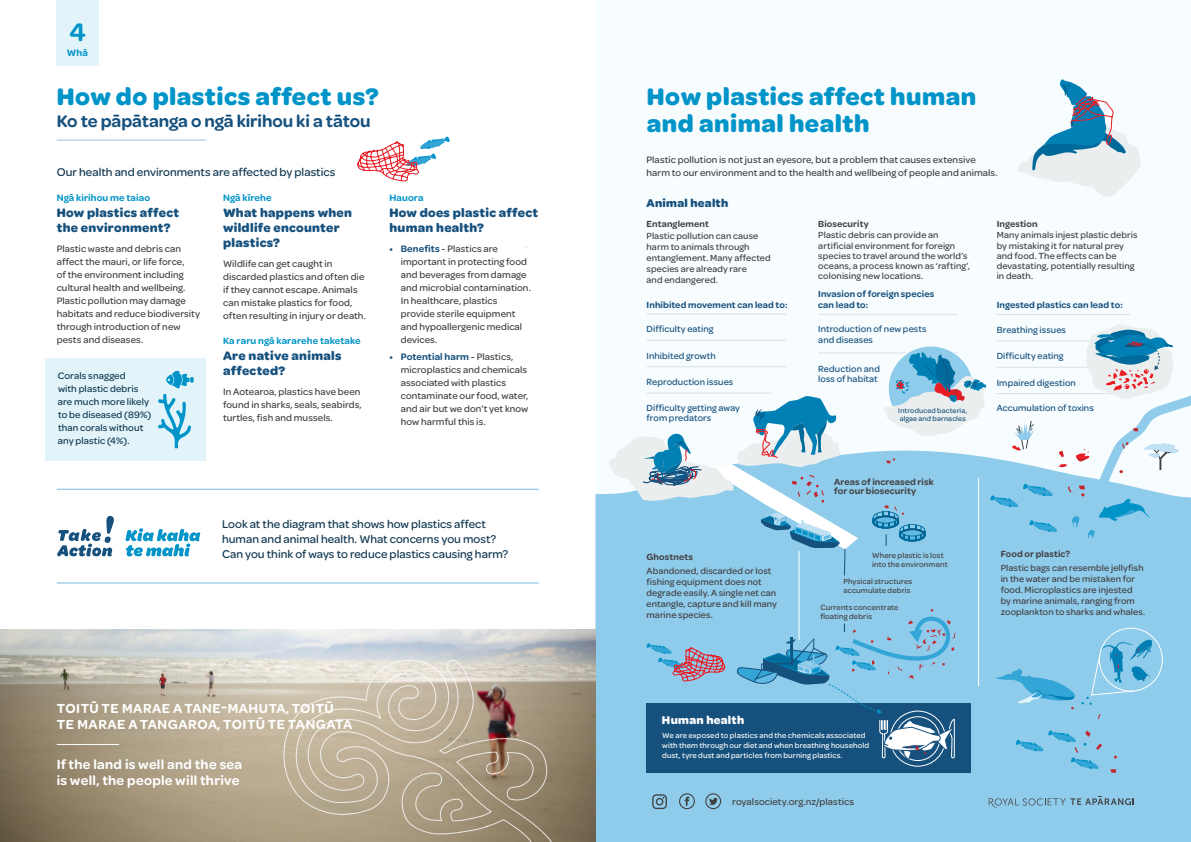
<style>
.page{position:relative;width:1191px;height:842px;background:#fff}
.page>*{position:absolute;margin:0;border:0;box-sizing:border-box;transform-origin:0 0}
.t1{font:600 27px "Omnes";color:#0094c8}
.t2{font:700 25.5px/27px "Omnes";letter-spacing:.02em;color:#0094c8}
.t3{font:600 18px "Omnes";letter-spacing:-.005em;color:#16517e}
.t4{font:600 14px/16px "Omnes";letter-spacing:.04em;color:#fff}
.t5{font:600 14px/16px "Omnes";letter-spacing:.02em;color:#fff}
.t6{font:700 13px/14.5px "Omnes";letter-spacing:.02em;color:#16517e}
.t7{font:500 12px/15px "Omnes";color:#113852}
.t8{font:700 12px "Omnes";letter-spacing:.025em;color:#16517e}
.t9{font:700 12px "Omnes";letter-spacing:.025em;color:#fff}
.t10{font:500 10px/13px "Omnes";letter-spacing:.01em;color:#414042}
.t11{font:500 10px/13px "Omnes";letter-spacing:.01em;color:#113852}
.t12{font:600 10px "Omnes";letter-spacing:.01em;color:#0094c8}
.t13{font:500 9.5px/11px "Omnes";letter-spacing:.01em;color:#414042}
.t14{font:500 9.5px/10.3px "Omnes";letter-spacing:.01em;color:#16517e}
.t15{font:600 9.5px/9px "Omnes";letter-spacing:.015em;color:#414042}
.t16{font:600 9.5px/10.3px "Omnes";letter-spacing:.015em;color:#16517e}
.t17{font:500 8px/10px "Omnes";letter-spacing:.02em;color:#fff}
.t18{font:500 8px/9px "Omnes";letter-spacing:.015em;color:#414042}
.t19{font:500 7.4px "Omnes";letter-spacing:.02em;color:#16517e}
.s1{font-weight:600;color:#16517e}
</style>
<div class="page">
<div style="left:595px;top:0;width:596px;height:842px;background:#f7fcfe"></div>
<div style="left:595px;top:451px;width:596px;height:391px;background:#8fcbea"></div>
<hr style="left:57px;top:140px;width:149px;height:1px;background:#98c4e2">
<div style="left:57px;top:0;width:42px;height:66px;background:#e2f4f9"></div>
<hr style="left:57px;top:583px;width:482px;height:1px;background:#79bdde">
<svg style="left:57px;top:516px;width:57px;height:40px"></svg>
<hr style="left:57px;top:489px;width:482px;height:1px;background:#79bdde">
<svg style="left:125px;top:528px;width:75px;height:28px"></svg>
<img style="left:0;top:630px;width:595px;height:212px">
<hr style="left:57px;top:744px;width:62px;height:1px;background:#fff">
<svg style="left:276px;top:659px;width:282px;height:183px;background:#b7aa95"></svg>
<div style="left:45px;top:358px;width:161px;height:103px;background:#e2f4f9"></div>
<svg style="left:988px;top:796px;width:145px;height:12px;background:#82b4ce"></svg>
<svg style="left:652px;top:794px;width:15px;height:15px"></svg>
<div style="left:679px;top:793px;width:16px;height:16px;border:1px solid #414042;border-radius:50%"></div>
<svg style="left:684px;top:797px;width:5px;height:9px"></svg>
<div style="left:705px;top:793px;width:16px;height:16px;border:1px solid #414042;border-radius:50%"></div>
<svg style="left:709px;top:798px;width:9px;height:7px"></svg>
<svg style="left:1110px;top:769px;width:6px;height:4px"></svg>
<svg style="left:994px;top:668px;width:81px;height:41px;background:#74bfe3"></svg>
<svg style="left:1097px;top:714px;width:3px;height:5px"></svg>
<svg style="left:1015px;top:730px;width:87px;height:39px;background:#80c2e4"></svg>
<svg style="left:1081px;top:631px;width:71px;height:74px;background:#81c3e3"></svg>
<div style="left:1099px;top:628px;width:63px;height:63px;border:1px solid #fff;border-radius:50%"></div>
<hr style="left:646px;top:340px;width:140px;height:1px;background:#dbe2e4">
<hr style="left:646px;top:366px;width:140px;height:1px;background:#dbe2e4">
<hr style="left:646px;top:393px;width:125px;height:1px;background:#dbe2e4">
<hr style="left:646px;top:314px;width:140px;height:1px;background:#dbe2e4">
<hr style="left:996px;top:314px;width:134px;height:1px;background:#dbe2e4">
<hr style="left:818px;top:353px;width:140px;height:1px;background:#dbe2e4">
<hr style="left:818px;top:314px;width:140px;height:1px;background:#dbe2e4">
<hr style="left:799px;top:551px;width:1px;height:89px;background:#fff">
<hr style="left:978px;top:478px;width:1px;height:208px;background:#fff">
<svg style="left:872px;top:324px;width:319px;height:222px"></svg>
<svg style="left:1018px;top:79px;width:123px;height:118px"></svg>
<div style="left:646px;top:703px;width:325px;height:69px;background:#16517e"></div>
<svg style="left:890px;top:711px;width:55px;height:55px"></svg>
<svg style="left:737px;top:609px;width:219px;height:151px"></svg>
<svg style="left:646px;top:643px;width:81px;height:40px;background:#97a8c5"></svg>
<svg style="left:608px;top:396px;width:250px;height:180px"></svg>
<svg style="left:158px;top:370px;width:36px;height:78px"></svg>
<svg style="left:357px;top:136px;width:93px;height:46px"></svg>
<h1 class="t1" style="left:70px;top:13px;width:18px">4</h1>
<p class="t12" style="left:67px;top:46px;width:23px">Whā</p>
<h2 class="t2" style="left:57px;top:81px;width:324px">How do plastics affect us?</h2>
<h3 class="t3" style="left:57px;top:109px;width:315px">Ko te pāpātanga o ngā kirihou ki a tātou</h3>
<p class="t7" style="left:57px;top:163px;width:280px">Our health and environments are affected by plastics</p>
<p class="t12" style="left:57px;top:190px;width:95px">Ngā kirihou me taiao</p>
<h3 class="t6" style="left:57px;top:205px;width:124px">How plastics affect the environment?</h3>
<p class="t10" style="left:57px;top:241px;width:145px">Plastic waste and debris can affect the mauri, or life force,<br>of the environment including cultural health and wellbeing.<br>Plastic pollution may damage habitats and reduce biodiversity through introduction of new pests and diseases.</p>
<p class="t11" style="left:58px;top:369px;width:95px">Corals snagged<br>with plastic debris are much more likely to be diseased (89%) than corals without any plastic (4%).</p>
<p class="t12" style="left:223px;top:190px;width:50px">Ngā kīrehe</p>
<h3 class="t6" style="left:223px;top:205px;width:130px">What happens when wildlife encounter plastics?</h3>
<p class="t10" style="left:223px;top:256px;width:144px">Wildlife can get caught in discarded plastics and often die if they cannot escape. Animals can mistake plastics for food, often resulting in injury or death.</p>
<p class="t12" style="left:223px;top:333px;width:139px">Ka raru ngā kararehe taketake</p>
<h3 class="t6" style="left:223px;top:348px;width:120px">Are native animals affected?</h3>
<p class="t10" style="left:223px;top:384px;width:140px">In Aotearoa, plastics have been found in sharks, seals, seabirds, turtles, fish and mussels.</p>
<p class="t12" style="left:389px;top:190px;width:36px">Hauora</p>
<h3 class="t6" style="left:389px;top:205px;width:150px">How does plastic affect human health?</h3>
<p class="t10" style="left:401px;top:241px;width:132px;text-indent:-11px"><span class="s1">• Benefits</span> - Plastics are important in protecting food and beverages from damage and microbial contamination.<br>In healthcare, plastics provide sterile equipment and hypoallergenic medical devices.</p>
<p class="t10" style="left:401px;top:350px;width:129px;text-indent:-11px"><span class="s1">• Potential harm</span> - Plastics, microplastics and chemicals associated with plastics contaminate our food, water, and air but we don’t yet know how harmful this is.</p>
<p class="t7" style="left:222px;top:516px;width:288px">Look at the diagram that shows how plastics affect human and animal health. What concerns you most?<br>Can you think of ways to reduce plastics causing harm?</p>
<h3 class="t4" style="left:57px;top:699px;width:297px">TOITŪ TE MARAE A TANE-MAHUTA, TOITŪ<br>TE MARAE A TANGAROA, TOITŪ TE TANGATA</h3>
<h3 class="t5" style="left:57px;top:756px;width:187px">If the land is well and the sea is well, the people will thrive</h3>
<h2 class="t2" style="left:647px;top:81px;width:331px">How plastics affect human and animal health</h2>
<p class="t10" style="left:646px;top:152px;width:352px">Plastic pollution is not just an eyesore, but a problem that causes extensive harm to our environment and to the health and wellbeing of people and animals.</p>
<p class="t8" style="left:646px;top:194px;width:83px">Animal health</p>
<p class="t15" style="left:818px;top:218px;width:52px">Biosecurity</p>
<p class="t13" style="left:818px;top:229px;width:153px;line-height:10.3px">Plastic debris can provide an artificial environment for foreign species to travel around the world’s oceans, a process known as ‘rafting’, colonising new locations.</p>
<p class="t16" style="left:818px;top:289px;width:117px">Invasion of foreign species can lead to:</p>
<p class="t14" style="left:818px;top:323px;width:110px">Introduction of new pests and diseases</p>
<p class="t14" style="left:818px;top:363px;width:63px">Reduction and loss of habitat</p>
<p class="t15" style="left:996px;top:218px;width:42px">Ingestion</p>
<p class="t13" style="left:996px;top:229px;width:142px;line-height:10.3px">Many animals injest plastic debris by mistaking it for natural prey and food. The effects can be devastating, potentially resulting in death.</p>
<p class="t15" style="left:646px;top:218px;width:64px">Entanglement</p>
<p class="t13" style="left:646px;top:230px;width:126px">Plastic pollution can cause harm to animals through entanglement. Many affected species are already rare<br>and endangered.</p>
<p class="t16" style="left:646px;top:299px;width:142px">Inhibited movement can lead to:</p>
<p class="t16" style="left:996px;top:300px;width:128px">Ingested plastics can lead to:</p>
<p class="t14" style="left:646px;top:323px;width:68px">Difficulty eating</p>
<p class="t14" style="left:996px;top:324px;width:71px">Breathing issues</p>
<p class="t14" style="left:646px;top:350px;width:71px">Inhibited growth</p>
<p class="t14" style="left:996px;top:351px;width:68px">Difficulty eating</p>
<p class="t14" style="left:646px;top:376px;width:88px">Reproduction issues</p>
<p class="t14" style="left:996px;top:377px;width:81px">Impaired digestion</p>
<p class="t14" style="left:646px;top:402px;width:95px">Difficulty getting away from predators</p>
<p class="t19" style="left:898px;top:405px;width:70px">Introduced bacteria,</p>
<p class="t14" style="left:996px;top:402px;width:99px">Accumulation of toxins</p>
<p class="t19" style="left:899px;top:413px;width:68px">algae and barnacles</p>
<p class="t15" style="left:646px;top:551px;width:48px">Ghostnets</p>
<p class="t13" style="left:646px;top:564px;width:132px">Abandoned, discarded or lost fishing equipment does not degrade easily. A single net can entangle, capture and kill many marine species.</p>
<p class="t15" style="left:834px;top:477px;width:101px">Areas of increased risk for our biosecurity</p>
<p class="t18" style="left:872px;top:550px;width:77px">Where plastic is lost into the environment</p>
<p class="t18" style="left:843px;top:576px;width:70px">Physical structures accumulate debris</p>
<p class="t18" style="left:820px;top:602px;width:80px">Currents concentrate floating debris</p>
<p class="t9" style="left:662px;top:712px;width:84px">Human health</p>
<p class="t17" style="left:662px;top:730px;width:208px">We are exposed to plastics and the chemicals associated with them through our diet and when breathing household dust, tyre dust and particles from burning plastics.</p>
<p class="t10" style="left:732px;top:794px;width:123px">royalsociety.org.nz/plastics</p>
<p class="t15" style="left:1000px;top:549px;width:71px">Food or plastic?</p>
<p class="t13" style="left:1000px;top:562px;width:146px">Plastic bags can resemble jellyfish in the water and be mistaken for food. Microplastics are injested by marine animals, ranging from zooplankton to sharks and whales.</p>
</div>
